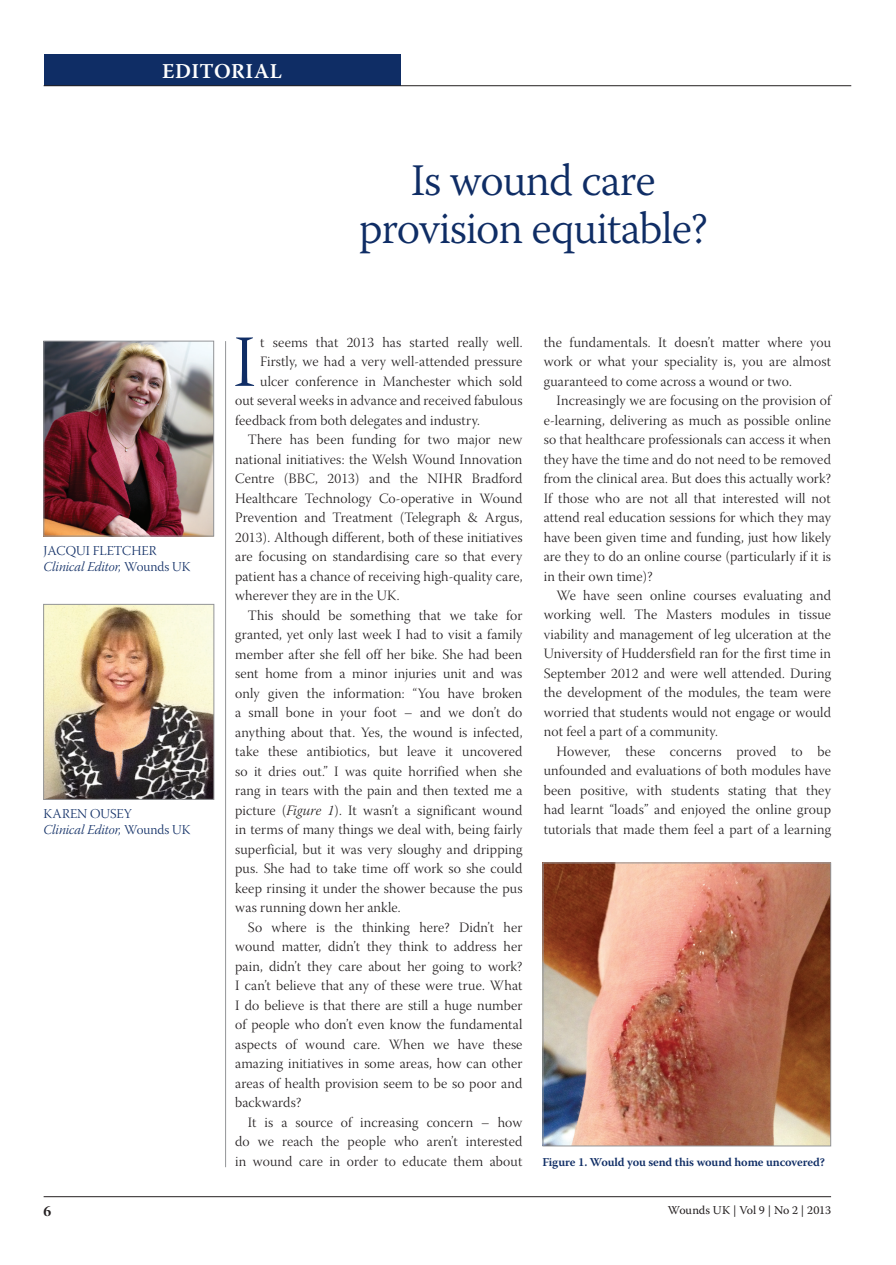
<style>
.page{position:relative;width:896px;height:1265px;background:#fff}
.page>*{position:absolute;margin:0;border:0;box-sizing:border-box;transform-origin:0 0}
.t1{font:73.35px "Warnock Pro Light Subh";color:#0f2d65}
.t2{font:300 45px/48px "Warnock Pro";letter-spacing:-.025em;color:#0f2d65;text-align:center}
.t3{font:600 21px "Warnock Pro";letter-spacing:.025em;color:#fff}
.t4{font:15px "Warnock Pro Bold Subh";color:#231f20}
.t5{font:14.25px/19.5px "Warnock Pro Light Subh";letter-spacing:.01em;color:#231f20;text-align:justify}
.t6{font:13.5px "Warnock Pro Light It Subh";color:#0f2d65}
.t7{font:13.5px "Warnock Pro Light Subh";color:#0f2d65}
.t8{font:600 12px "Warnock Pro";letter-spacing:-.01em;color:#0f2d65}
.t9{font:12px "Warnock Pro";letter-spacing:-.005em;color:#231f20}
.s1{font-family:"Warnock Pro Light Subh"}
.s2{font-family:"Warnock Pro Light It Subh"}
</style>
<div class="page">
<hr style="left:44px;top:1196px;width:786px;height:1px;background:#231f20">
<div style="left:44px;top:54px;width:356px;height:32px;background:#0f2d65"></div>
<hr style="left:44px;top:85px;width:806px;height:1px;background:#231f20">
<hr style="left:225px;top:341px;width:1px;height:826px;background:#939598">
<img style="left:544px;top:865px;width:284px;height:279px">
<div style="left:542px;top:863px;width:288px;height:283px;border:1px solid #939598"></div>
<img style="left:46px;top:343px;width:166px;height:191px">
<div style="left:44px;top:341px;width:170px;height:195px;border:1px solid #939598"></div>
<img style="left:45px;top:606px;width:167px;height:192px">
<div style="left:43px;top:604px;width:171px;height:196px;border:1px solid #939598"></div>
<h3 class="t3" style="left:162px;top:58px;width:121px">EDITORIAL</h3>
<h2 class="t2" style="left:358px;top:156px;width:350px">Is wound care provision equitable?</h2>
<p class="t7" style="left:44px;top:543px;width:114px">JACQUI FLETCHER</p>
<p class="t6" style="left:44px;top:559px;width:148px">Clinical Editor, <span class="s1">Wounds UK</span></p>
<p class="t7" style="left:44px;top:806px;width:90px">KAREN OUSEY</p>
<p class="t6" style="left:44px;top:822px;width:148px">Clinical Editor, <span class="s1">Wounds UK</span></p>
<p class="t4" style="left:44px;top:1202px;width:9px">6</p>
<h1 class="t1" style="left:233px;top:322px;width:24px">I</h1>
<p class="t5" style="left:260px;top:334px;width:263px">t seems that 2013 has started really well.</p>
<p class="t5" style="left:260px;top:354px;width:263px">Firstly, we had a very well-attended pressure</p>
<p class="t5" style="left:260px;top:373px;width:263px">ulcer conference in Manchester which sold</p>
<p class="t5" style="left:235px;top:393px;width:289px">out several weeks in advance and received fabulous</p>
<p class="t5" style="left:235px;top:412px;width:246px">feedback from both delegates and industry.</p>
<p class="t5" style="left:248px;top:432px;width:276px">There has been funding for two major new</p>
<p class="t5" style="left:235px;top:451px;width:289px">national initiatives: the Welsh Wound Innovation</p>
<p class="t5" style="left:235px;top:471px;width:289px">Centre (BBC, 2013) and the NIHR Bradford</p>
<p class="t5" style="left:235px;top:490px;width:289px">Healthcare Technology Co-operative in Wound</p>
<p class="t5" style="left:235px;top:510px;width:289px">Prevention and Treatment (Telegraph &amp; Argus,</p>
<p class="t5" style="left:235px;top:529px;width:289px">2013). Although different, both of these initiatives</p>
<p class="t5" style="left:235px;top:549px;width:288px">are focusing on standardising care so that every</p>
<p class="t5" style="left:235px;top:568px;width:289px">patient has a chance of receiving high-quality care,</p>
<p class="t5" style="left:235px;top:587px;width:166px">wherever they are in the UK.</p>
<p class="t5" style="left:248px;top:607px;width:276px">This should be something that we take for</p>
<p class="t5" style="left:235px;top:626px;width:289px">granted, yet only last week I had to visit a family</p>
<p class="t5" style="left:235px;top:646px;width:288px">member after she fell off her bike. She had been</p>
<p class="t5" style="left:235px;top:665px;width:288px">sent home from a minor injuries unit and was</p>
<p class="t5" style="left:235px;top:685px;width:289px">only given the information: “You have broken</p>
<p class="t5" style="left:235px;top:704px;width:288px">a small bone in your foot – and we don’t do</p>
<p class="t5" style="left:235px;top:724px;width:289px">anything about that. Yes, the wound is infected,</p>
<p class="t5" style="left:235px;top:743px;width:289px">take these antibiotics, but leave it uncovered</p>
<p class="t5" style="left:235px;top:763px;width:289px">so it dries out.” I was quite horrified when she</p>
<p class="t5" style="left:235px;top:782px;width:288px">rang in tears with the pain and then texted me a</p>
<p class="t5" style="left:235px;top:802px;width:288px">picture (<span class="s2">Figure 1</span>). It wasn’t a significant wound</p>
<p class="t5" style="left:235px;top:821px;width:288px">in terms of many things we deal with, being fairly</p>
<p class="t5" style="left:235px;top:841px;width:288px">superficial, but it was very sloughy and dripping</p>
<p class="t5" style="left:235px;top:860px;width:288px">pus. She had to take time off work so she could</p>
<p class="t5" style="left:235px;top:880px;width:289px">keep rinsing it under the shower because the pus</p>
<p class="t5" style="left:235px;top:899px;width:167px">was running down her ankle.</p>
<p class="t5" style="left:248px;top:919px;width:276px">So where is the thinking here? Didn’t her</p>
<p class="t5" style="left:235px;top:938px;width:289px">wound matter, didn’t they think to address her</p>
<p class="t5" style="left:235px;top:958px;width:289px">pain, didn’t they care about her going to work?</p>
<p class="t5" style="left:235px;top:977px;width:289px">I can’t believe that any of these were true. What</p>
<p class="t5" style="left:235px;top:997px;width:289px">I do believe is that there are still a huge number</p>
<p class="t5" style="left:235px;top:1016px;width:288px">of people who don’t even know the fundamental</p>
<p class="t5" style="left:235px;top:1036px;width:289px">aspects of wound care. When we have these</p>
<p class="t5" style="left:235px;top:1055px;width:288px">amazing initiatives in some areas, how can other</p>
<p class="t5" style="left:235px;top:1075px;width:288px">areas of health provision seem to be so poor and</p>
<p class="t5" style="left:235px;top:1094px;width:67px">backwards?</p>
<p class="t5" style="left:248px;top:1114px;width:276px">It is a source of increasing concern – how</p>
<p class="t5" style="left:235px;top:1133px;width:289px">do we reach the people who aren’t interested</p>
<p class="t5" style="left:235px;top:1153px;width:288px">in wound care in order to educate them about</p>
<p class="t5" style="left:543px;top:334px;width:289px">the fundamentals. It doesn’t matter where you work or what your speciality is, you are almost guaranteed to come across a wound or two.</p>
<p class="t5" style="left:543px;top:392px;width:289px;text-indent:13px">Increasingly we are focusing on the provision of e-learning, delivering as much as possible online so that healthcare professionals can access it when they have the time and do not need to be removed from the clinical area. But does this actually work?<br>If those who are not all that interested will not attend real education sessions for which they may have been given time and funding, just how likely are they to do an online course (particularly if it is in their own time)?</p>
<p class="t5" style="left:543px;top:587px;width:289px;text-indent:13px">We have seen online courses evaluating and working well. The Masters modules in tissue viability and management of leg ulceration at the University of Huddersfield ran for the first time in September 2012 and were well attended. During the development of the modules, the team were worried that students would not engage or would not feel a part of a community.</p>
<p class="t5" style="left:543px;top:743px;width:289px;text-indent:13px">However, these concerns proved to be unfounded and evaluations of both modules have been positive, with students stating that they had learnt “loads” and enjoyed the online group tutorials that made them feel a part of a learning</p>
<p class="t8" style="left:542px;top:1155px;width:284px">Figure 1. Would you send this wound home uncovered?</p>
<p class="t9" style="left:667px;top:1203px;width:164px">Wounds UK | Vol 9 | No 2 | 2013</p>
</div>
